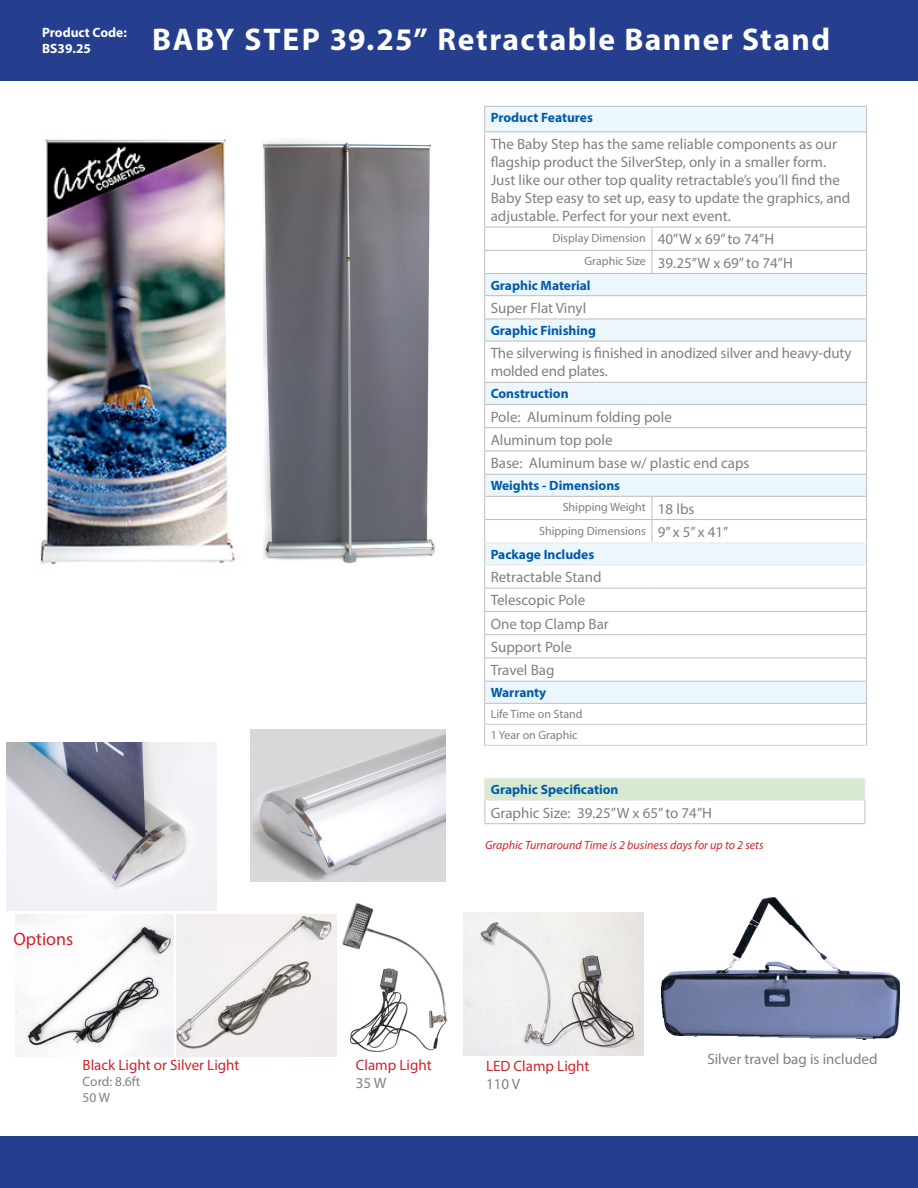
<style>
.page{position:relative;width:918px;height:1188px;background:#fff}
.page>*{position:absolute;margin:0;border:0;box-sizing:border-box;transform-origin:0 0}
.t1{font:700 31.5px "Myriad Pro";letter-spacing:.045em;color:#fff}
.t2{font:18px "Myriad Pro";color:#d1232a}
.t3{font:15px/18px "Myriad Pro";color:#808083}
.t4{font:15px "Myriad Pro";color:#d1232a}
.Table_Title{font:700 13.5px "Myriad Pro";color:#015ba9}
.product_code{font:700 13.5px "Myriad Pro";color:#fff}
.t5{font:13.5px "Myriad Pro";color:#808083}
.t6{font:12px "Myriad Pro";color:#808083}
.graphic_turnaround_t{font:italic 12px "Myriad Pro";color:#d1232a}
</style>
<div class="page">
<div style="left:1px;top:0;width:917px;height:80px;background:#253f8e"></div>
<div style="left:1px;top:1136px;width:917px;height:52px;background:#253f8e"></div>
<div style="left:485px;top:778px;width:380px;height:22px;background:#d8e9d2"></div>
<hr style="left:484px;top:778px;width:381px;height:1px;background:#ededee">
<hr style="left:484px;top:800px;width:381px;height:1px;background:#ededee">
<svg style="left:484px;top:779px;width:1px;height:44px"></svg>
<svg style="left:865px;top:800px;width:1px;height:23px"></svg>
<hr style="left:484px;top:823px;width:381px;height:1px;background:#bcbdc0">
<div style="left:485px;top:107px;width:381px;height:458px;background:#ecf7fd"></div>
<svg style="left:485px;top:132px;width:381px;height:410px"></svg>
<svg style="left:485px;top:566px;width:381px;height:179px"></svg>
<hr style="left:484px;top:106px;width:168px;height:1px;background:#bcbdc0">
<svg style="left:484px;top:107px;width:1px;height:24px"></svg>
<hr style="left:652px;top:106px;width:215px;height:1px;background:#bcbdc0">
<svg style="left:866px;top:107px;width:1px;height:24px"></svg>
<hr style="left:484px;top:131px;width:168px;height:1px;background:#bcbdc0">
<hr style="left:484px;top:132px;width:1px;height:95px;background:#bcbdc0">
<hr style="left:652px;top:131px;width:215px;height:1px;background:#bcbdc0">
<hr style="left:866px;top:132px;width:1px;height:95px;background:#bcbdc0">
<hr style="left:484px;top:703px;width:168px;height:1px;background:#bcbdc0">
<hr style="left:652px;top:703px;width:215px;height:1px;background:#bcbdc0">
<hr style="left:484px;top:227px;width:168px;height:1px;background:#bcbdc0">
<hr style="left:652px;top:227px;width:215px;height:1px;background:#bcbdc0">
<hr style="left:484px;top:250px;width:168px;height:1px;background:#bcbdc0">
<hr style="left:652px;top:250px;width:215px;height:1px;background:#bcbdc0">
<svg style="left:652px;top:227px;width:1px;height:46px"></svg>
<hr style="left:484px;top:273px;width:168px;height:1px;background:#bcbdc0">
<hr style="left:652px;top:273px;width:215px;height:1px;background:#bcbdc0">
<hr style="left:484px;top:496px;width:168px;height:1px;background:#bcbdc0">
<hr style="left:652px;top:496px;width:215px;height:1px;background:#bcbdc0">
<hr style="left:484px;top:519px;width:168px;height:1px;background:#bcbdc0">
<hr style="left:652px;top:519px;width:215px;height:1px;background:#bcbdc0">
<svg style="left:652px;top:497px;width:1px;height:45px"></svg>
<hr style="left:484px;top:542px;width:168px;height:1px;background:#e9eaeb">
<hr style="left:652px;top:542px;width:215px;height:1px;background:#e9eaeb">
<hr style="left:485px;top:724px;width:167px;height:1px;background:#cccdcf">
<hr style="left:652px;top:724px;width:214px;height:1px;background:#cccdcf">
<hr style="left:484px;top:745px;width:168px;height:1px;background:#cccdcf">
<hr style="left:652px;top:745px;width:215px;height:1px;background:#cccdcf">
<hr style="left:484px;top:565px;width:168px;height:1px;background:#e9eaeb">
<hr style="left:652px;top:565px;width:215px;height:1px;background:#e9eaeb">
<hr style="left:484px;top:588px;width:168px;height:1px;background:#bcbdc0">
<hr style="left:652px;top:588px;width:215px;height:1px;background:#bcbdc0">
<hr style="left:484px;top:611px;width:168px;height:1px;background:#bcbdc0">
<hr style="left:652px;top:611px;width:215px;height:1px;background:#bcbdc0">
<hr style="left:484px;top:634px;width:168px;height:1px;background:#bcbdc0">
<hr style="left:652px;top:634px;width:215px;height:1px;background:#bcbdc0">
<hr style="left:484px;top:658px;width:168px;height:1px;background:#bcbdc0">
<hr style="left:652px;top:658px;width:215px;height:1px;background:#bcbdc0">
<hr style="left:484px;top:681px;width:168px;height:1px;background:#bcbdc0">
<hr style="left:652px;top:681px;width:215px;height:1px;background:#bcbdc0">
<hr style="left:484px;top:295px;width:168px;height:1px;background:#bcbdc0">
<svg style="left:484px;top:227px;width:1px;height:114px"></svg>
<hr style="left:652px;top:295px;width:215px;height:1px;background:#bcbdc0">
<svg style="left:866px;top:227px;width:1px;height:114px"></svg>
<hr style="left:484px;top:319px;width:168px;height:1px;background:#bcbdc0">
<hr style="left:652px;top:319px;width:215px;height:1px;background:#bcbdc0">
<hr style="left:484px;top:341px;width:168px;height:1px;background:#bcbdc0">
<hr style="left:484px;top:341px;width:1px;height:41px;background:#bcbdc0">
<hr style="left:652px;top:341px;width:215px;height:1px;background:#bcbdc0">
<hr style="left:866px;top:341px;width:1px;height:41px;background:#bcbdc0">
<hr style="left:484px;top:382px;width:168px;height:1px;background:#bcbdc0">
<hr style="left:652px;top:382px;width:215px;height:1px;background:#bcbdc0">
<hr style="left:484px;top:404px;width:168px;height:1px;background:#bcbdc0">
<hr style="left:652px;top:404px;width:215px;height:1px;background:#bcbdc0">
<hr style="left:484px;top:427px;width:168px;height:1px;background:#bcbdc0">
<hr style="left:652px;top:427px;width:215px;height:1px;background:#bcbdc0">
<hr style="left:484px;top:451px;width:168px;height:1px;background:#bcbdc0">
<svg style="left:484px;top:383px;width:1px;height:362px"></svg>
<hr style="left:652px;top:451px;width:215px;height:1px;background:#bcbdc0">
<svg style="left:866px;top:383px;width:1px;height:362px"></svg>
<hr style="left:484px;top:474px;width:168px;height:1px;background:#bcbdc0">
<hr style="left:652px;top:474px;width:215px;height:1px;background:#bcbdc0">
<img style="left:40px;top:139px;width:195px;height:426px">
<img style="left:263px;top:140px;width:172px;height:424px">
<img style="left:250px;top:729px;width:195px;height:152px">
<img style="left:6px;top:742px;width:210px;height:169px">
<img style="left:662px;top:897px;width:238px;height:142px">
<img style="left:177px;top:914px;width:159px;height:143px">
<img style="left:16px;top:914px;width:157px;height:143px">
<img style="left:342px;top:903px;width:106px;height:149px">
<img style="left:464px;top:913px;width:180px;height:142px">
<p class="product_code" style="left:42px;top:24px;width:86px">Product Code:</p>
<p class="product_code" style="left:42px;top:40px;width:50px">BS39.25</p>
<p class="t1" style="left:152px;top:18px;width:679px">BABY STEP 39.25” Retractable Banner Stand</p>
<p class="Table_Title" style="left:491px;top:109px;width:104px">Product Features</p>
<p class="t3" style="left:491px;top:135px;width:361px">The Baby Step has the same reliable components as our flagship product the SilverStep, only in a smaller form.<br>Just like our other top quality retractable’s you’ll find the Baby Step easy to set up, easy to update the graphics, and adjustable. Perfect for your next event.</p>
<p class="t6" style="left:553px;top:231px;width:95px">Display Dimension</p>
<p class="t3" style="left:658px;top:230px;width:118px">40”W x 69” to 74”H</p>
<p class="t6" style="left:584px;top:254px;width:63px">Graphic Size</p>
<p class="t3" style="left:658px;top:253px;width:137px">39.25”W x 69” to 74”H</p>
<p class="Table_Title" style="left:491px;top:276px;width:102px">Graphic Material</p>
<p class="t3" style="left:491px;top:299px;width:97px">Super Flat Vinyl</p>
<p class="Table_Title" style="left:491px;top:322px;width:107px">Graphic Finishing</p>
<p class="t3" style="left:491px;top:344px;width:362px">The silverwing is finished in anodized silver and heavy-duty molded end plates.</p>
<p class="Table_Title" style="left:491px;top:385px;width:79px">Construction</p>
<p class="t3" style="left:491px;top:407px;width:183px">Pole: Aluminum folding pole</p>
<p class="t3" style="left:491px;top:431px;width:123px">Aluminum top pole</p>
<p class="t3" style="left:491px;top:454px;width:260px">Base: Aluminum base w/ plastic end caps</p>
<p class="Table_Title" style="left:491px;top:477px;width:131px">Weights - Dimensions</p>
<p class="t6" style="left:563px;top:500px;width:85px">Shipping Weight</p>
<p class="t3" style="left:658px;top:499px;width:38px">18 lbs</p>
<p class="t6" style="left:539px;top:523px;width:108px">Shipping Dimensions</p>
<p class="t3" style="left:658px;top:523px;width:72px">9” x 5” x 41”</p>
<p class="Table_Title" style="left:491px;top:546px;width:105px">Package Includes</p>
<p class="t3" style="left:491px;top:568px;width:112px">Retractable Stand</p>
<p class="t3" style="left:491px;top:591px;width:96px">Telescopic Pole</p>
<p class="t3" style="left:491px;top:614px;width:120px">One top Clamp Bar</p>
<p class="t3" style="left:491px;top:638px;width:83px">Support Pole</p>
<p class="t3" style="left:491px;top:661px;width:65px">Travel Bag</p>
<p class="Table_Title" style="left:491px;top:684px;width:57px">Warranty</p>
<p class="t6" style="left:491px;top:707px;width:93px">Life Time on Stand</p>
<p class="t6" style="left:491px;top:728px;width:88px">1 Year on Graphic</p>
<p class="Table_Title" style="left:491px;top:781px;width:129px">Graphic Specification</p>
<p class="t3" style="left:491px;top:803px;width:223px">Graphic Size: 39.25”W x 65” to 74”H</p>
<p class="graphic_turnaround_t" style="left:485px;top:837px;width:280px">Graphic Turnaround Time is 2 business days for up to 2 sets</p>
<p class="t2" style="left:14px;top:928px;width:61px">Options</p>
<p class="t4" style="left:83px;top:1056px;width:158px">Black Light or Silver Light</p>
<p class="t5" style="left:83px;top:1073px;width:59px">Cord: 8.6ft</p>
<p class="t5" style="left:83px;top:1089px;width:29px">50 W</p>
<p class="t4" style="left:356px;top:1055px;width:77px">Clamp Light</p>
<p class="t3" style="left:356px;top:1073px;width:32px">35 W</p>
<p class="t4" style="left:486px;top:1056px;width:105px">LED Clamp Light</p>
<p class="t3" style="left:486px;top:1074px;width:36px">110 V</p>
<p class="t3" style="left:707px;top:1050px;width:172px">Silver travel bag is included</p>
</div>
